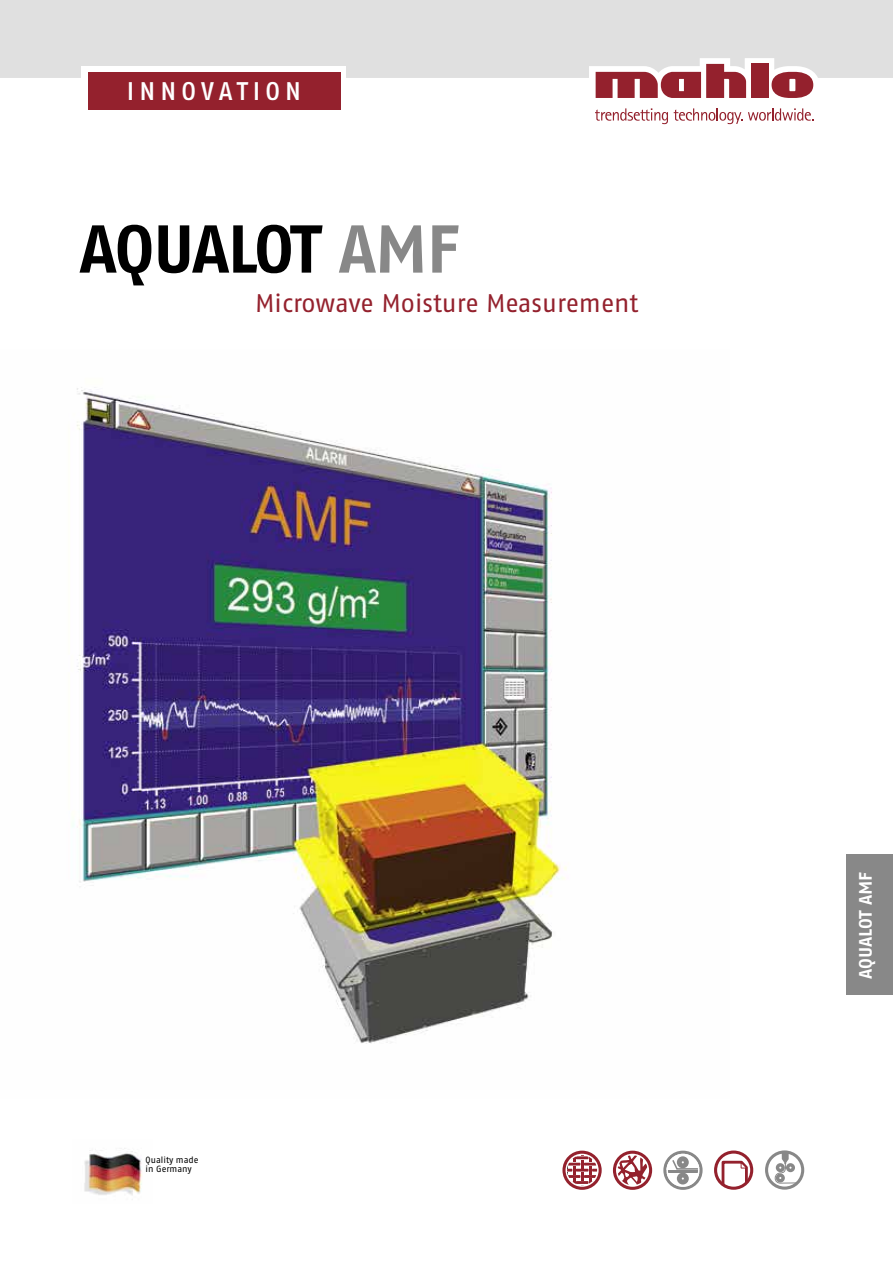
<style>
.page{position:relative;width:893px;height:1263px;background:#fff}
.page>*{position:absolute;margin:0;border:0;box-sizing:border-box;transform-origin:0 0}
.t1{font:67.5px "Fago No Bold Tf Caps";letter-spacing:-.045em;color:#000}
.t2{font:25.5px "Fago No";letter-spacing:-.005em;color:#94212d}
.t3{font:25.5px "Fago No Med";letter-spacing:.2em;color:#fff}
.t4{font:18px "Fago No Bold Tf Caps";letter-spacing:-.015em;color:#fff}
.t5{font:9px/9.8px "Fago No";color:#000}
.s1{color:#888}
</style>
<div class="page">
<div style="left:0;top:0;width:893px;height:78px;background:#e0e0e0"></div>
<div style="left:751px;top:64px;width:17px;height:34px;background:#94212d"></div>
<svg style="left:596px;top:64px;width:150px;height:34px"></svg>
<svg style="left:772px;top:72px;width:41px;height:26px"></svg>
<svg style="left:595px;top:108px;width:73px;height:16px"></svg>
<svg style="left:674px;top:108px;width:140px;height:16px"></svg>
<div style="left:714px;top:1150px;width:39px;height:40px;border:3px solid #94212d;border-radius:50%"></div>
<svg style="left:720px;top:1159px;width:29px;height:29px"></svg>
<div style="left:677px;top:1172px;width:12px;height:12px;background:#888;border-radius:50%"></div>
<hr style="left:665px;top:1170px;width:36px;height:3px;background:#888">
<div style="left:663px;top:1151px;width:40px;height:39px;border:3px solid #888;border-radius:50%"></div>
<div style="left:666px;top:1154px;width:33px;height:33px;border:2px solid #fff;border-radius:50%"></div>
<svg style="left:671px;top:1158px;width:32px;height:12px"></svg>
<svg style="left:617px;top:1154px;width:31px;height:32px"></svg>
<div style="left:616px;top:1154px;width:33px;height:33px;border:2px solid #fff;border-radius:50%"></div>
<div style="left:613px;top:1151px;width:39px;height:39px;border:3px solid #94212d;border-radius:50%"></div>
<div style="left:768px;top:1153px;width:33px;height:33px;border:2px solid #fff;border-radius:50%"></div>
<div style="left:765px;top:1150px;width:39px;height:39px;border:3px solid #888;border-radius:50%"></div>
<svg style="left:775px;top:1151px;width:24px;height:33px"></svg>
<svg style="left:566px;top:1154px;width:32px;height:32px"></svg>
<div style="left:566px;top:1154px;width:33px;height:33px;border:2px solid #fff;border-radius:50%"></div>
<div style="left:562px;top:1150px;width:40px;height:40px;border:3px solid #94212d;border-radius:50%"></div>
<img style="left:72px;top:387px;width:495px;height:657px">
<div style="left:846px;top:854px;width:47px;height:141px;background:#888"></div>
<img style="left:84px;top:1148px;width:58px;height:47px">
<div style="left:81px;top:66px;width:265px;height:61px;background:#fff"></div>
<div style="left:88px;top:72px;width:252px;height:37px;background:#94212d"></div>
<p class="t3" style="left:127px;top:77px;width:176px">INNOVATION</p>
<h1 class="t1" style="left:79px;top:209px;width:383px">AQUALOT <span class="s1">AMF</span></h1>
<p class="t2" style="left:255px;top:288px;width:385px">Microwave Moisture Measurement</p>
<p class="t5" style="left:146px;top:1154px;width:54px">Quality made in Germany</p>
<p class="t4" style="left:855px;top:978px;width:109px;rotate:-90deg">AQUALOT AMF</p>
</div>
